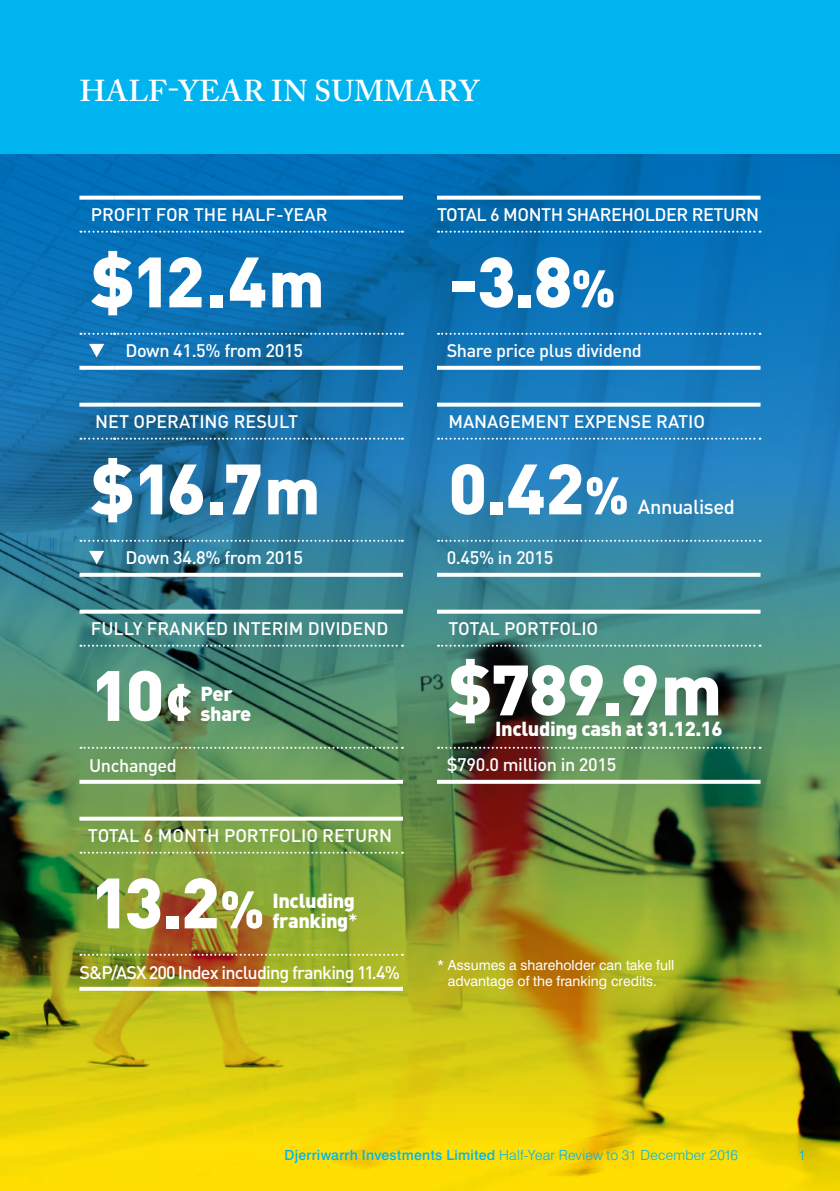
<style>
.page{position:relative;width:840px;height:1191px;background:#fff}
.page>*{position:absolute;margin:0;border:0;box-sizing:border-box;transform-origin:0 0}
.t1{font:900 70px "DIN";letter-spacing:-.04em;color:#fff}
.t2{font:600 30px "Adobe Caslon Pro";letter-spacing:.015em;color:#fff}
.t3{font:900 20px/20px "DIN";letter-spacing:-.02em;color:#fff}
.t4{font:500 20px "DIN";letter-spacing:-.02em;color:#fff}
.t5{font:500 18px "DIN";color:#fff}
.t6{font:500 18px "DIN";letter-spacing:-.02em;color:#fff}
.t7{font:500 18px "DIN";letter-spacing:-.045em;color:#fff}
.t8{font:14px/16px "Swiss 721 BT";color:#fff;text-align:center}
.t9{font:300 14px "Swiss 721 BT";letter-spacing:.02em;color:#00b5ef}
.s1{font-size:64px}
.s2{font-size:52px}
.s3{font-weight:500}
</style>
<div class="page">
<svg style="left:0;top:153px;width:839px;height:327px;background:#0e72b4"></svg>
<img style="left:0;top:480px;width:839px;height:711px">
<div style="left:0;top:0;width:839px;height:153px;background:#00b5ef"></div>
<svg style="left:79px;top:403px;width:35px;height:4px"></svg>
<svg style="left:114px;top:403px;width:289px;height:4px"></svg>
<svg style="left:79px;top:573px;width:35px;height:4px"></svg>
<svg style="left:114px;top:573px;width:289px;height:4px"></svg>
<svg style="left:80px;top:438px;width:323px;height:2px"></svg>
<svg style="left:80px;top:540px;width:323px;height:2px"></svg>
<svg style="left:89px;top:551px;width:15px;height:13px"></svg>
<svg style="left:79px;top:609px;width:324px;height:4px"></svg>
<svg style="left:79px;top:780px;width:324px;height:4px"></svg>
<svg style="left:80px;top:644px;width:323px;height:2px"></svg>
<svg style="left:80px;top:747px;width:323px;height:2px"></svg>
<svg style="left:438px;top:438px;width:322px;height:2px"></svg>
<svg style="left:438px;top:540px;width:322px;height:2px"></svg>
<svg style="left:437px;top:403px;width:323px;height:4px"></svg>
<svg style="left:437px;top:573px;width:323px;height:4px"></svg>
<svg style="left:80px;top:231px;width:323px;height:2px"></svg>
<svg style="left:80px;top:333px;width:323px;height:2px"></svg>
<svg style="left:79px;top:196px;width:35px;height:4px"></svg>
<svg style="left:114px;top:196px;width:289px;height:4px"></svg>
<svg style="left:79px;top:366px;width:35px;height:4px"></svg>
<svg style="left:114px;top:366px;width:289px;height:4px"></svg>
<svg style="left:89px;top:344px;width:15px;height:13px"></svg>
<svg style="left:438px;top:644px;width:322px;height:2px"></svg>
<svg style="left:438px;top:747px;width:322px;height:2px"></svg>
<svg style="left:437px;top:609px;width:323px;height:4px"></svg>
<svg style="left:437px;top:780px;width:323px;height:4px"></svg>
<svg style="left:80px;top:851px;width:323px;height:2px"></svg>
<svg style="left:80px;top:953px;width:323px;height:2px"></svg>
<svg style="left:79px;top:816px;width:324px;height:4px"></svg>
<svg style="left:79px;top:986px;width:324px;height:4px"></svg>
<svg style="left:438px;top:231px;width:322px;height:2px"></svg>
<svg style="left:438px;top:333px;width:322px;height:2px"></svg>
<svg style="left:437px;top:196px;width:323px;height:4px"></svg>
<svg style="left:437px;top:366px;width:323px;height:4px"></svg>
<h2 class="t2" style="left:80px;top:74px;width:401px">HALF-YEAR IN SUMMARY</h2>
<p class="t5" style="left:91px;top:203px;width:238px">PROFIT FOR THE HALF-YEAR</p>
<h1 class="t1" style="left:91px;top:235px;width:235px">$12.4<span class="s1">m</span></h1>
<p class="t6" style="left:125px;top:339px;width:179px">Down 41.5% from 2015</p>
<p class="t5" style="left:95px;top:410px;width:204px">NET OPERATING RESULT</p>
<h1 class="t1" style="left:91px;top:442px;width:231px">$16.7<span class="s1">m</span></h1>
<p class="t6" style="left:125px;top:546px;width:179px">Down 34.8% from 2015</p>
<p class="t5" style="left:91px;top:617px;width:299px">FULLY FRANKED INTERIM DIVIDEND</p>
<h1 class="t1" style="left:91px;top:648px;width:102px">10<span class="s2">¢</span></h1>
<p class="t6" style="left:89px;top:754px;width:89px">Unchanged</p>
<p class="t3" style="left:200px;top:683px;width:52px">Per share</p>
<p class="t5" style="left:88px;top:824px;width:305px">TOTAL 6 MONTH PORTFOLIO RETURN</p>
<h1 class="t1" style="left:91px;top:856px;width:175px">13.2<span class="s2">%</span></h1>
<p class="t7" style="left:79px;top:960px;width:322px">S&amp;P/ASX 200 Index including franking 11.4%</p>
<p class="t3" style="left:272px;top:890px;width:87px">Including franking<span class="s3">*</span></p>
<p class="t6" style="left:437px;top:203px;width:323px">TOTAL 6 MONTH SHAREHOLDER RETURN</p>
<h1 class="t1" style="left:448px;top:235px;width:169px">-3.8<span class="s2">%</span></h1>
<p class="t6" style="left:446px;top:339px;width:196px">Share price plus dividend</p>
<p class="t5" style="left:448px;top:410px;width:258px">MANAGEMENT EXPENSE RATIO</p>
<h1 class="t1" style="left:448px;top:442px;width:182px">0.42<span class="s2">%</span></h1>
<p class="t6" style="left:446px;top:546px;width:108px">0.45% in 2015</p>
<p class="t4" style="left:637px;top:494px;width:98px">Annualised</p>
<p class="t5" style="left:448px;top:617px;width:151px">TOTAL PORTFOLIO</p>
<h1 class="t1" style="left:448px;top:643px;width:275px">$789.9m</h1>
<p class="t6" style="left:446px;top:753px;width:171px">$790.0 million in 2015</p>
<p class="t3" style="left:495px;top:718px;width:229px">Including cash at 31.12.16</p>
<p class="t8" style="left:437px;top:957px;width:239px">* Assumes a shareholder can take full advantage of the franking credits.</p>
<p class="t9" style="left:284px;top:1146px;width:454px"><span class="s3">Djerriwarrh Investments Limited</span> Half-Year Review to 31 December 2016</p>
<p class="t9" style="left:798px;top:1146px;width:9px">1</p>
</div>
